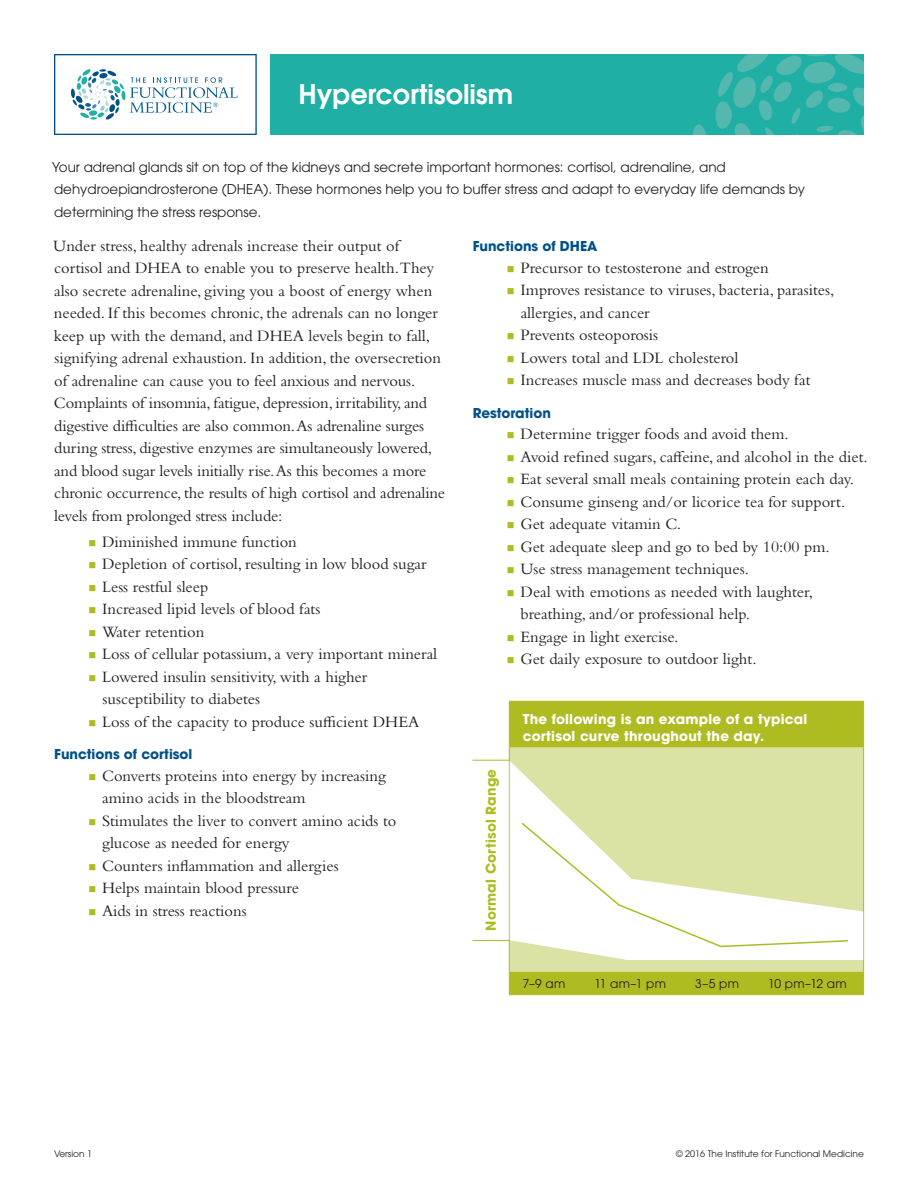
<style>
.page{position:relative;width:918px;height:1188px;background:#fff}
.page>*{position:absolute;margin:0;border:0;box-sizing:border-box;transform-origin:0 0}
.t1{font:600 27px "ITC Avant Garde Std";color:#fff}
.t2{font:16.5px/22.5px "Bembo Std";color:#231f20}
.t3{font:13.5px/22.5px "ITC Avant Garde Std";color:#231f20}
.t4{font:700 13.5px/16.5px "ITC Avant Garde Std";letter-spacing:.015em;color:#fff}
.t5{font:700 13.5px "ITC Avant Garde Std";color:#005187}
.t6{font:700 13.5px "ITC Avant Garde Std";letter-spacing:.015em;color:#aebc21}
.t7{font:12px "ITC Avant Garde Std";letter-spacing:.025em;color:#231f20}
.t8{font:9px "ITC Avant Garde Std";color:#231f20}
.s1{color:#aebc21}
</style>
<div class="page">
<div style="left:270px;top:54px;width:594px;height:81px;background:#1fafa4"></div>
<svg style="left:693px;top:124px;width:13px;height:11px"></svg>
<svg style="left:715px;top:54px;width:149px;height:81px"></svg>
<svg style="left:54px;top:54px;width:203px;height:81px"></svg>
<div style="left:510px;top:702px;width:353px;height:292px;background:#aebc21"></div>
<div style="left:509px;top:748px;width:355px;height:223px;background:#dce1a4"></div>
<hr style="left:509px;top:702px;width:1px;height:46px;background:#aebc21">
<hr style="left:509px;top:748px;width:1px;height:223px;background:#aebc21">
<hr style="left:863px;top:748px;width:1px;height:223px;background:#aebc21">
<svg style="left:509px;top:971px;width:1px;height:23px"></svg>
<svg style="left:863px;top:971px;width:1px;height:23px"></svg>
<hr style="left:510px;top:971px;width:353px;height:1px;background:#d3d98f">
<hr style="left:509px;top:994px;width:355px;height:1px;background:#aebc21">
<hr style="left:509px;top:701px;width:355px;height:1px;background:#aebc21">
<hr style="left:863px;top:702px;width:1px;height:46px;background:#aebc21">
<hr style="left:510px;top:747px;width:353px;height:1px;background:#d3d98f">
<svg style="left:510px;top:761px;width:353px;height:199px"></svg>
<hr style="left:472px;top:760px;width:37px;height:1px;background:#aebc21">
<hr style="left:472px;top:940px;width:37px;height:1px;background:#aebc21">
<svg style="left:520px;top:821px;width:329px;height:127px"></svg>
<h1 class="t1" style="left:299px;top:77px;width:216px">Hypercortisolism</h1>
<p class="t3" style="left:52px;top:156px;width:754px">Your adrenal glands sit on top of the kidneys and secrete important hormones: cortisol, adrenaline, and dehydroepiandrosterone (DHEA). These hormones help you to buffer stress and adapt to everyday life demands by determining the stress response.</p>
<p class="t2" style="left:53px;top:234px;width:393px">Under stress, healthy adrenals increase their output of cortisol and DHEA to enable you to preserve health.They also secrete adrenaline, giving you a boost of energy when needed. If this becomes chronic, the adrenals can no longer keep up with the demand, and DHEA levels begin to fall, signifying adrenal exhaustion. In addition, the oversecretion of adrenaline can cause you to feel anxious and nervous.<br>Complaints of insomnia, fatigue, depression, irritability, and digestive difficulties are also common. As adrenaline surges during stress, digestive enzymes are simultaneously lowered, and blood sugar levels initially rise. As this becomes a more chronic occurrence, the results of high cortisol and adrenaline levels from prolonged stress include:</p>
<p class="t2" style="left:88px;top:530px;width:210px"><span class="s1">■</span> Diminished immune function</p>
<p class="t2" style="left:88px;top:553px;width:340px"><span class="s1">■</span> Depletion of cortisol, resulting in low blood sugar</p>
<p class="t2" style="left:88px;top:575px;width:121px"><span class="s1">■</span> Less restful sleep</p>
<p class="t2" style="left:88px;top:598px;width:233px"><span class="s1">■</span> Increased lipid levels of blood fats</p>
<p class="t2" style="left:88px;top:620px;width:117px"><span class="s1">■</span> Water retention</p>
<p class="t2" style="left:88px;top:643px;width:350px"><span class="s1">■</span> Loss of cellular potassium, a very important mineral</p>
<p class="t2" style="left:102px;top:665px;width:266px;text-indent:-14px"><span class="s1">■</span> Lowered insulin sensitivity, with a higher susceptibility to diabetes</p>
<p class="t2" style="left:88px;top:710px;width:332px"><span class="s1">■</span> Loss of the capacity to produce sufficient DHEA</p>
<p class="t5" style="left:54px;top:745px;width:140px">Functions of cortisol</p>
<p class="t2" style="left:102px;top:764px;width:285px;text-indent:-14px"><span class="s1">■</span> Converts proteins into energy by increasing amino acids in the bloodstream</p>
<p class="t2" style="left:102px;top:809px;width:296px;text-indent:-14px"><span class="s1">■</span> Stimulates the liver to convert amino acids to glucose as needed for energy</p>
<p class="t2" style="left:88px;top:854px;width:252px"><span class="s1">■</span> Counters inflammation and allergies</p>
<p class="t2" style="left:88px;top:877px;width:212px"><span class="s1">■</span> Helps maintain blood pressure</p>
<p class="t2" style="left:88px;top:899px;width:160px"><span class="s1">■</span> Aids in stress reactions</p>
<p class="t5" style="left:473px;top:237px;width:126px">Functions of DHEA</p>
<p class="t2" style="left:507px;top:256px;width:263px"><span class="s1">■</span> Precursor to testosterone and estrogen</p>
<p class="t2" style="left:521px;top:279px;width:315px;text-indent:-14px"><span class="s1">■</span> Improves resistance to viruses, bacteria, parasites, allergies, and cancer</p>
<p class="t2" style="left:507px;top:324px;width:153px"><span class="s1">■</span> Prevents osteoporosis</p>
<p class="t2" style="left:507px;top:346px;width:233px"><span class="s1">■</span> Lowers total and LDL cholesterol</p>
<p class="t2" style="left:507px;top:369px;width:305px"><span class="s1">■</span> Increases muscle mass and decreases body fat</p>
<p class="t5" style="left:473px;top:404px;width:80px">Restoration</p>
<p class="t2" style="left:507px;top:423px;width:283px"><span class="s1">■</span> Determine trigger foods and avoid them.</p>
<p class="t2" style="left:507px;top:445px;width:362px"><span class="s1">■</span> Avoid refined sugars, caffeine, and alcohol in the diet.</p>
<p class="t2" style="left:507px;top:468px;width:348px"><span class="s1">■</span> Eat several small meals containing protein each day.</p>
<p class="t2" style="left:507px;top:490px;width:340px"><span class="s1">■</span> Consume ginseng and/or licorice tea for support.</p>
<p class="t2" style="left:507px;top:513px;width:176px"><span class="s1">■</span> Get adequate vitamin C.</p>
<p class="t2" style="left:507px;top:535px;width:324px"><span class="s1">■</span> Get adequate sleep and go to bed by 10:00 pm.</p>
<p class="t2" style="left:507px;top:558px;width:244px"><span class="s1">■</span> Use stress management techniques.</p>
<p class="t2" style="left:521px;top:580px;width:294px;text-indent:-14px"><span class="s1">■</span> Deal with emotions as needed with laughter, breathing, and/or professional help.</p>
<p class="t2" style="left:507px;top:625px;width:173px"><span class="s1">■</span> Engage in light exercise.</p>
<p class="t2" style="left:507px;top:648px;width:251px"><span class="s1">■</span> Get daily exposure to outdoor light.</p>
<p class="t6" style="left:482px;top:931px;width:163px;rotate:-90deg">Normal Cortisol Range</p>
<p class="t4" style="left:523px;top:711px;width:286px">The following is an example of a typical cortisol curve throughout the day.</p>
<p class="t7" style="left:523px;top:976px;width:44px">7–9 am</p>
<p class="t7" style="left:595px;top:976px;width:73px">11 am–1 pm</p>
<p class="t7" style="left:695px;top:976px;width:45px">3–5 pm</p>
<p class="t7" style="left:768px;top:976px;width:80px">10 pm–12 am</p>
<p class="t8" style="left:54px;top:1148px;width:40px">Version 1</p>
<p class="t8" style="left:676px;top:1148px;width:189px">© 2016 The Institute for Functional Medicine</p>
</div>
